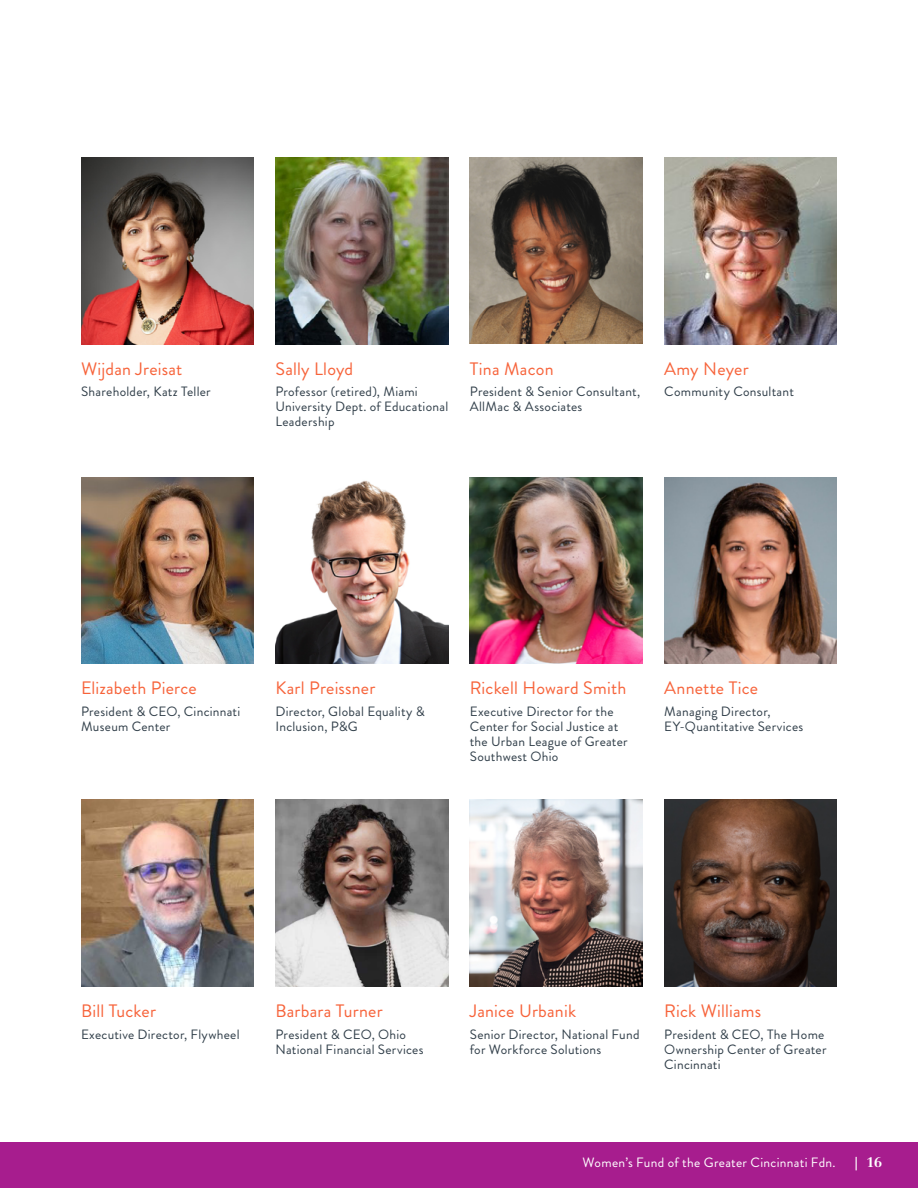
<style>
.page{position:relative;width:918px;height:1188px;background:#fff}
.page>*{position:absolute;margin:0;border:0;box-sizing:border-box;transform-origin:0 0}
.LC_Name{font:18px "Brandon Grotesque";letter-spacing:.01em;color:#f7633a}
.LC_Title{font:13.5px/15px "Brandon Grotesque";letter-spacing:.02em;color:#303e49}
.t1{font:13.5px "Brandon Grotesque";letter-spacing:.02em;color:#fff}
.t2{font:700 13.5px "Centennial LT Std";color:#fff}
</style>
<div class="page">
<div style="left:0;top:1142px;width:918px;height:46px;background:#a71d8e"></div>
<img style="left:470px;top:158px;width:173px;height:186px">
<img style="left:470px;top:477px;width:173px;height:187px">
<img style="left:470px;top:800px;width:173px;height:186px">
<img style="left:275px;top:800px;width:173px;height:186px">
<img style="left:81px;top:158px;width:173px;height:186px">
<img style="left:664px;top:800px;width:173px;height:186px">
<img style="left:664px;top:158px;width:173px;height:186px">
<img style="left:664px;top:477px;width:173px;height:187px">
<img style="left:81px;top:477px;width:173px;height:187px">
<img style="left:81px;top:800px;width:173px;height:186px">
<img style="left:275px;top:480px;width:173px;height:184px">
<img style="left:275px;top:158px;width:173px;height:186px">
<p class="LC_Name" style="left:81px;top:356px;width:103px">Wijdan Jreisat</p>
<p class="LC_Title" style="left:81px;top:385px;width:131px">Shareholder, Katz Teller</p>
<p class="LC_Name" style="left:275px;top:356px;width:79px">Sally Lloyd</p>
<p class="LC_Title" style="left:275px;top:385px;width:174px">Professor (retired), Miami<br>University Dept. of Educational<br>Leadership</p>
<p class="LC_Name" style="left:470px;top:356px;width:85px">Tina Macon</p>
<p class="LC_Title" style="left:470px;top:385px;width:172px">President &amp; Senior Consultant,<br>AllMac &amp; Associates</p>
<p class="LC_Name" style="left:664px;top:356px;width:86px">Amy Neyer</p>
<p class="LC_Title" style="left:664px;top:385px;width:131px">Community Consultant</p>
<p class="LC_Name" style="left:81px;top:676px;width:117px">Elizabeth Pierce</p>
<p class="LC_Title" style="left:81px;top:704px;width:161px">President &amp; CEO, Cincinnati<br>Museum Center</p>
<p class="LC_Name" style="left:275px;top:676px;width:102px">Karl Preissner</p>
<p class="LC_Title" style="left:275px;top:704px;width:151px">Director, Global Equality &amp;<br>Inclusion, P&amp;G</p>
<p class="LC_Name" style="left:470px;top:676px;width:158px">Rickell Howard Smith</p>
<p class="LC_Title" style="left:470px;top:704px;width:159px">Executive Director for the<br>Center for Social Justice at the Urban League of Greater<br>Southwest Ohio</p>
<p class="LC_Name" style="left:664px;top:676px;width:95px">Annette Tice</p>
<p class="LC_Title" style="left:664px;top:704px;width:141px">Managing Director,<br>EY-Quantitative Services</p>
<p class="LC_Name" style="left:81px;top:998px;width:77px">Bill Tucker</p>
<p class="LC_Title" style="left:81px;top:1027px;width:160px">Executive Director, Flywheel</p>
<p class="LC_Name" style="left:275px;top:998px;width:109px">Barbara Turner</p>
<p class="LC_Title" style="left:275px;top:1027px;width:150px">President &amp; CEO, Ohio<br>National Financial Services</p>
<p class="LC_Name" style="left:470px;top:998px;width:108px">Janice Urbanik</p>
<p class="LC_Title" style="left:470px;top:1027px;width:171px">Senior Director, National Fund for Workforce Solutions</p>
<p class="LC_Name" style="left:664px;top:998px;width:98px">Rick Williams</p>
<p class="LC_Title" style="left:664px;top:1027px;width:164px">President &amp; CEO, The Home<br>Ownership Center of Greater<br>Cincinnati</p>
<p class="t1" style="left:583px;top:1153px;width:255px">Women’s Fund of the Greater Cincinnati Fdn.</p>
<p class="t2" style="left:855px;top:1154px;width:29px">| 16</p>
</div>
